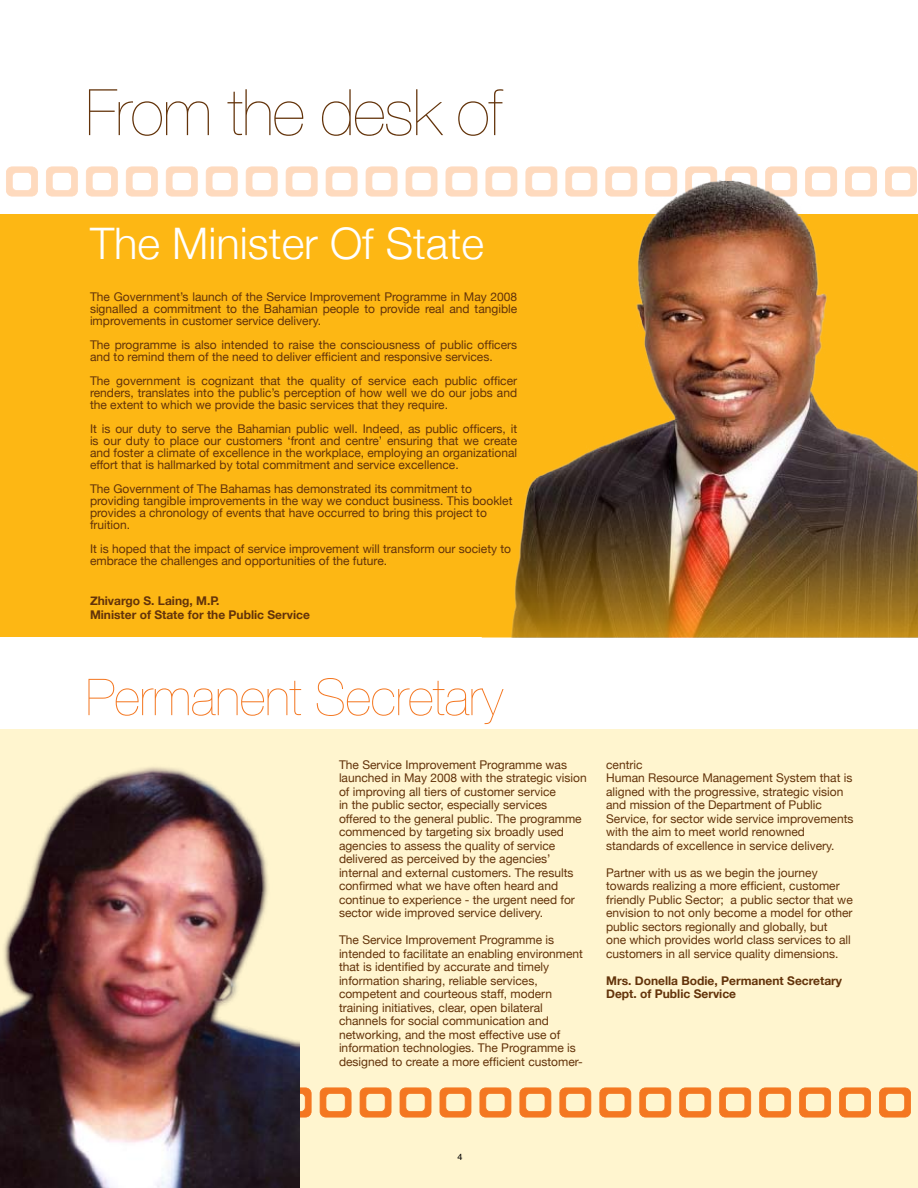
<style>
.page{position:relative;width:918px;height:1188px;background:#fff}
.page>*{position:absolute;margin:0;border:0;box-sizing:border-box;transform-origin:0 0}
.t1{font:200 64.2px "Helvetica Neue";letter-spacing:-.02em;color:#63330a}
.t2{font:300 43.5px "Helvetica Neue";color:#fff}
.t3{font:12px/13.5px "Helvetica Neue";color:#63330a}
.t4{font:700 12px/13.5px "Helvetica Neue";color:#63330a}
.t5{font:9px "Helvetica";color:#000}
</style>
<div class="page">
<div style="left:0;top:214px;width:918px;height:424px;background:#fdb714"></div>
<svg style="left:486px;top:167px;width:21px;height:29px"></svg>
<svg style="left:446px;top:167px;width:31px;height:29px"></svg>
<svg style="left:406px;top:167px;width:31px;height:29px"></svg>
<svg style="left:366px;top:167px;width:31px;height:29px"></svg>
<svg style="left:326px;top:167px;width:32px;height:29px"></svg>
<svg style="left:286px;top:167px;width:32px;height:29px"></svg>
<svg style="left:246px;top:167px;width:32px;height:29px"></svg>
<svg style="left:206px;top:167px;width:32px;height:29px"></svg>
<svg style="left:166px;top:167px;width:32px;height:29px"></svg>
<svg style="left:126px;top:167px;width:32px;height:29px"></svg>
<svg style="left:86px;top:167px;width:32px;height:29px"></svg>
<svg style="left:46px;top:167px;width:32px;height:29px"></svg>
<svg style="left:6px;top:166px;width:32px;height:30px"></svg>
<img style="left:507px;top:166px;width:411px;height:471px">
<svg style="left:88px;top:678px;width:416px;height:46px"></svg>
<div style="left:0;top:729px;width:918px;height:459px;background:#fff5cf"></div>
<svg style="left:879px;top:1088px;width:32px;height:29px"></svg>
<svg style="left:839px;top:1088px;width:32px;height:29px"></svg>
<svg style="left:799px;top:1088px;width:32px;height:29px"></svg>
<svg style="left:759px;top:1088px;width:32px;height:29px"></svg>
<svg style="left:719px;top:1088px;width:32px;height:29px"></svg>
<svg style="left:679px;top:1088px;width:32px;height:29px"></svg>
<svg style="left:639px;top:1088px;width:32px;height:29px"></svg>
<svg style="left:599px;top:1088px;width:32px;height:29px"></svg>
<svg style="left:559px;top:1088px;width:32px;height:29px"></svg>
<svg style="left:520px;top:1088px;width:31px;height:29px"></svg>
<svg style="left:480px;top:1088px;width:31px;height:29px"></svg>
<svg style="left:440px;top:1088px;width:31px;height:29px"></svg>
<svg style="left:400px;top:1088px;width:31px;height:29px"></svg>
<svg style="left:360px;top:1088px;width:31px;height:29px"></svg>
<svg style="left:320px;top:1088px;width:32px;height:29px"></svg>
<svg style="left:300px;top:1088px;width:12px;height:29px"></svg>
<img style="left:0;top:767px;width:300px;height:421px">
<h1 class="t1" style="left:86px;top:75px;width:418px">From the desk of</h1>
<h2 class="t2" style="left:90px;top:217px;width:395px">The Minister Of State</h2>
<p class="t3" style="left:90px;top:290px;width:429px;line-height:12px;text-align:justify">The Government’s launch of the Service Improvement Programme in May 2008 signalled a commitment to the Bahamian people to provide real and tangible improvements in customer service delivery.</p>
<p class="t3" style="left:90px;top:338px;width:429px;line-height:12px">The programme is also intended to raise the consciousness of public officers and to remind them of the need to deliver efficient and responsive services.</p>
<p class="t3" style="left:90px;top:374px;width:429px;line-height:12px;text-align:justify">The government is cognizant that the quality of service each public officer renders, translates into the public’s perception of how well we do our jobs and the extent to which we provide the basic services that they require.</p>
<p class="t3" style="left:90px;top:422px;width:429px;line-height:12px;text-align:justify">It is our duty to serve the Bahamian public well. Indeed, as public officers, it is our duty to place our customers ‘front and centre’ ensuring that we create and foster a climate of excellence in the workplace, employing an organizational effort that is hallmarked by total commitment and service excellence.</p>
<p class="t3" style="left:90px;top:482px;width:424px;line-height:12px">The Government of The Bahamas has demonstrated its commitment to providing tangible improvements in the way we conduct business. This booklet provides a chronology of events that have occurred to bring this project to fruition.</p>
<p class="t3" style="left:90px;top:542px;width:423px;line-height:12px">It is hoped that the impact of service improvement will transform our society to embrace the challenges and opportunities of the future.</p>
<p class="t4" style="left:90px;top:594px;width:221px">Zhivargo S. Laing, M.P.<br>Minister of State for the Public Service</p>
<p class="t3" style="left:339px;top:758px;width:249px">The Service Improvement Programme was launched in May 2008 with the strategic vision of improving all tiers of customer service<br>in the public sector, especially services offered to the general public. The programme commenced by targeting six broadly used agencies to assess the quality of service delivered as perceived by the agencies’ internal and external customers. The results confirmed what we have often heard and continue to experience - the urgent need for sector wide improved service delivery.</p>
<p class="t3" style="left:339px;top:933px;width:246px">The Service Improvement Programme is intended to facilitate an enabling environment that is identified by accurate and timely information sharing, reliable services, competent and courteous staff, modern training initiatives, clear, open bilateral channels for social communication and networking, and the most effective use of information technologies. The Programme is designed to create a more efficient customer-</p>
<p class="t3" style="left:606px;top:758px;width:249px">centric<br>Human Resource Management System that is aligned with the progressive, strategic vision and mission of the Department of Public Service, for sector wide service improvements with the aim to meet world renowned standards of excellence in service delivery.</p>
<p class="t3" style="left:606px;top:866px;width:248px">Partner with us as we begin the journey towards realizing a more efficient, customer friendly Public Sector; a public sector that we envision to not only become a model for other public sectors regionally and globally, but<br>one which provides world class services to all customers in all service quality dimensions.</p>
<p class="t4" style="left:606px;top:974px;width:237px">Mrs. Donella Bodie, Permanent Secretary<br>Dept. of Public Service</p>
<p class="t5" style="left:458px;top:1149px;width:7px">4</p>
</div>
